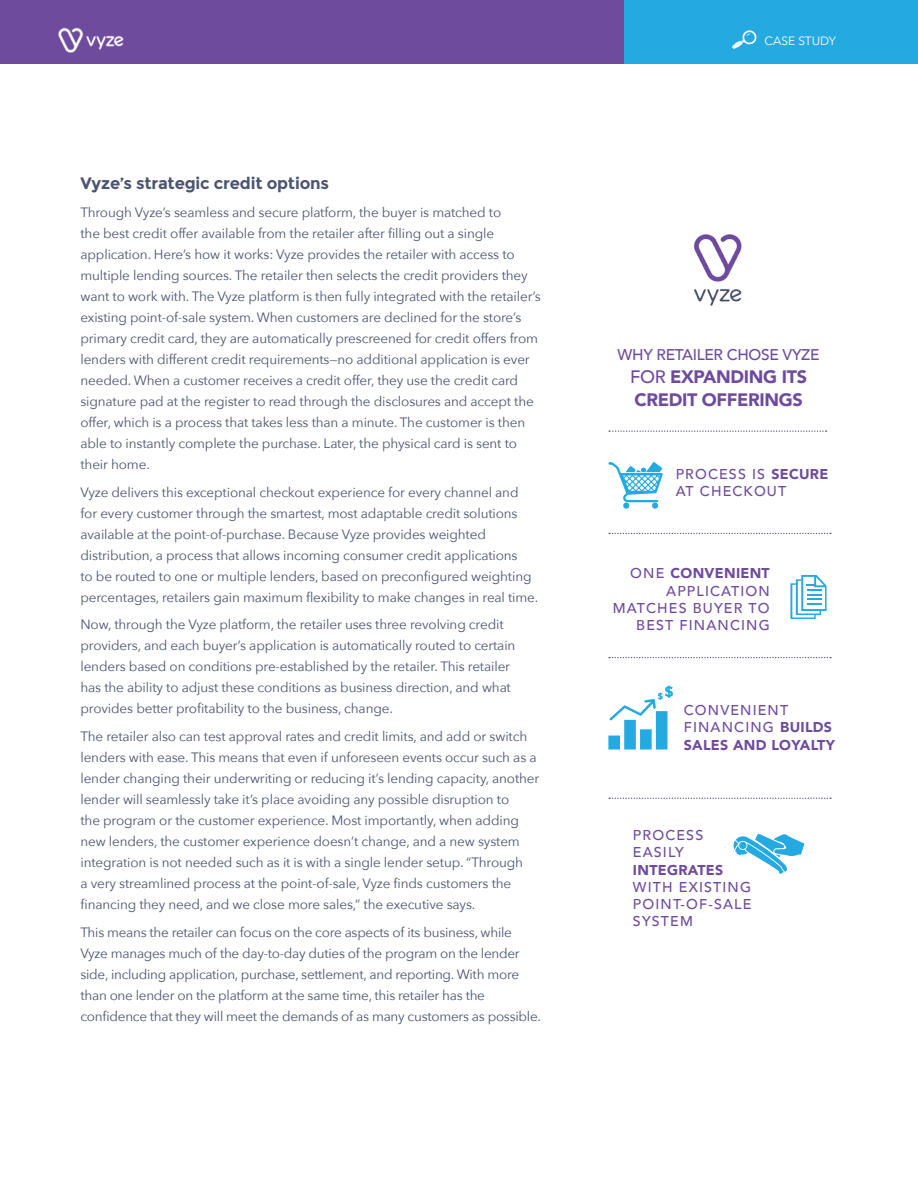
<style>
.page{position:relative;width:918px;height:1188px;background:#fff}
.page>*{position:absolute;margin:0;border:0;box-sizing:border-box;transform-origin:0 0}
.t1{font:900 18px "Avenir";letter-spacing:-.02em;color:#6f4b9e}
.t2{font:700 16.5px "Montserrat";letter-spacing:-.01em;color:#4c546f}
.t3{font:500 15.45px "Avenir";letter-spacing:-.02em;color:#6f4b9e}
.t4{font:500 14.25px/17.1px "Avenir";letter-spacing:.08em;color:#6f4b9e;text-align:right}
.t5{font:900 14.25px/17.1px "Avenir";letter-spacing:.02em;color:#6f4b9e}
.t6{font:13.5px/21px "Avenir Next";letter-spacing:-.01em;color:#4c546f}
.t7{font:12px "Avenir Next";color:#fff}
.s1{font-weight:500}
.s2{font-weight:900}
</style>
<div class="page">
<div style="left:0;top:0;width:796px;height:64px;background:#6f4b9e"></div>
<div style="left:624px;top:0;width:294px;height:64px;background:#24aae1"></div>
<svg style="left:732px;top:30px;width:25px;height:19px"></svg>
<img style="left:58px;top:27px;width:66px;height:26px">
<svg style="left:608px;top:462px;width:55px;height:47px"></svg>
<svg style="left:609px;top:533px;width:222px;height:1px"></svg>
<svg style="left:609px;top:431px;width:218px;height:1px"></svg>
<svg style="left:609px;top:657px;width:222px;height:1px"></svg>
<svg style="left:609px;top:798px;width:222px;height:1px"></svg>
<svg style="left:790px;top:575px;width:37px;height:44px"></svg>
<div style="left:608px;top:736px;width:12px;height:14px;background:#24aae1"></div>
<div style="left:624px;top:720px;width:12px;height:30px;background:#24aae1"></div>
<div style="left:640px;top:729px;width:12px;height:21px;background:#24aae1"></div>
<div style="left:656px;top:711px;width:11px;height:39px;background:#24aae1"></div>
<svg style="left:609px;top:686px;width:64px;height:34px"></svg>
<svg style="left:733px;top:834px;width:71px;height:40px"></svg>
<img style="left:694px;top:234px;width:48px;height:72px">
<p class="t2" style="left:80px;top:173px;width:250px">Vyze’s strategic credit options</p>
<p class="t6" style="left:80px;top:201px;width:462px">Through Vyze’s seamless and secure platform, the buyer is matched to<br>the best credit offer available from the retailer after filling out a single application. Here’s how it works: Vyze provides the retailer with access to multiple lending sources. The retailer then selects the credit providers they want to work with. The Vyze platform is then fully integrated with the retailer’s existing point-of-sale system. When customers are declined for the store’s primary credit card, they are automatically prescreened for credit offers from lenders with different credit requirements—no additional application is ever needed. When a customer receives a credit offer, they use the credit card signature pad at the register to read through the disclosures and accept the offer, which is a process that takes less than a minute. The customer is then able to instantly complete the purchase. Later, the physical card is sent to their home.</p>
<p class="t6" style="left:80px;top:481px;width:459px">Vyze delivers this exceptional checkout experience for every channel and for every customer through the smartest, most adaptable credit solutions available at the point-of-purchase. Because Vyze provides weighted distribution, a process that allows incoming consumer credit applications<br>to be routed to one or multiple lenders, based on preconfigured weighting percentages, retailers gain maximum flexibility to make changes in real time.</p>
<p class="t6" style="left:80px;top:614px;width:436px">Now, through the Vyze platform, the retailer uses three revolving credit providers, and each buyer’s application is automatically routed to certain lenders based on conditions pre-established by the retailer. This retailer has the ability to adjust these conditions as business direction, and what provides better profitability to the business, change.</p>
<p class="t6" style="left:80px;top:725px;width:460px">The retailer also can test approval rates and credit limits, and add or switch lenders with ease. This means that even if unforeseen events occur such as a lender changing their underwriting or reducing it’s lending capacity, another lender will seamlessly take it’s place avoiding any possible disruption to<br>the program or the customer experience. Most importantly, when adding new lenders, the customer experience doesn’t change, and a new system integration is not needed such as it is with a single lender setup. “Through<br>a very streamlined process at the point-of-sale, Vyze finds customers the financing they need, and we close more sales,” the executive says.</p>
<p class="t6" style="left:80px;top:921px;width:462px">This means the retailer can focus on the core aspects of its business, while Vyze manages much of the day-to-day duties of the program on the lender side, including application, purchase, settlement, and reporting. With more than one lender on the platform at the same time, this retailer has the confidence that they will meet the demands of as many customers as possible.</p>
<p class="t7" style="left:765px;top:31px;width:73px">CASE STUDY</p>
<p class="t3" style="left:618px;top:341px;width:203px">WHY RETAILER CHOSE VYZE</p>
<p class="t1" style="left:630px;top:361px;width:178px"><span class="s1">FOR</span> EXPANDING ITS</p>
<p class="t1" style="left:635px;top:385px;width:170px">CREDIT OFFERINGS</p>
<p class="t4" style="left:676px;top:464px;width:154px">PROCESS IS <span class="s2">SECURE</span></p>
<p class="t4" style="left:676px;top:481px;width:112px">AT CHECKOUT</p>
<p class="t4" style="left:613px;top:564px;width:158px">ONE <span class="s2">CONVENIENT<br></span>APPLICATION<br>MATCHES BUYER TO<br>BEST FINANCING</p>
<p class="t5" style="left:684px;top:702px;width:153px"><span class="s1">CONVENIENT<br>FINANCING</span> BUILDS<br>SALES AND LOYALTY</p>
<p class="t4" style="left:633px;top:826px;width:72px">PROCESS</p>
<p class="t4" style="left:633px;top:843px;width:52px">EASILY</p>
<p class="t5" style="left:633px;top:861px;width:92px">INTEGRATES</p>
<p class="t4" style="left:633px;top:877px;width:120px">WITH EXISTING</p>
<p class="t4" style="left:633px;top:894px;width:120px">POINT-OF-SALE</p>
<p class="t4" style="left:633px;top:911px;width:61px">SYSTEM</p>
</div>
